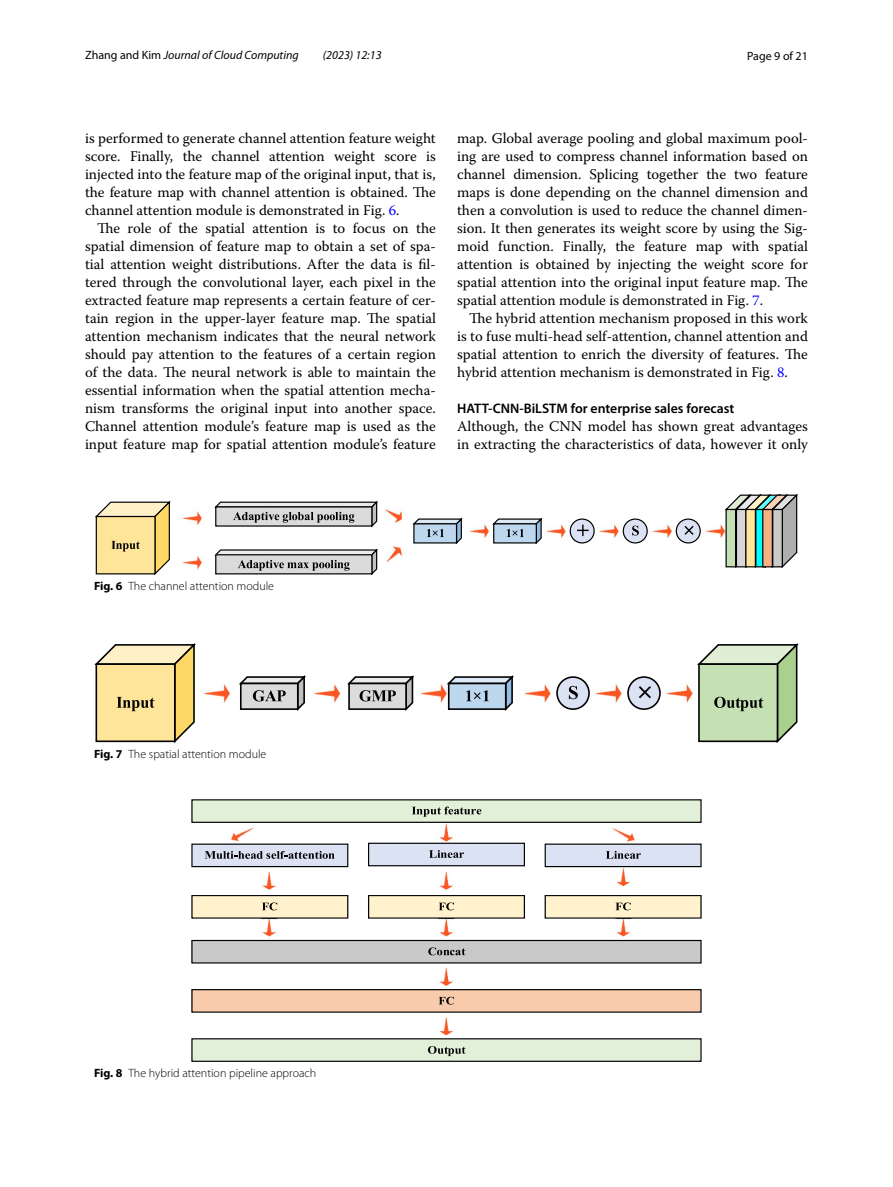
<style>
.page{position:relative;width:893px;height:1187px;background:#fff}
.page>*{position:absolute;margin:0;border:0;box-sizing:border-box;transform-origin:0 0}
.t1{font:14.7px/18px "Warnock Pro";color:#000;text-align:justify}
.t2{font:600 13.8px "Myriad Pro";color:#000}
.t3{font:300 12px "Myriad Pro";color:#000}
.t4{font:italic 12px "Myriad Pro";color:#000}
.t5{font:12px "Myriad Pro";color:#000}
.s1{font-style:normal}
.s2{color:#00f}
.s3{font-weight:700}
</style>
<div class="page">
<img style="left:182px;top:509px;width:542px;height:61px">
<svg style="left:95px;top:501px;width:76px;height:74px;background:#e2ce8f"></svg>
<svg style="left:214px;top:501px;width:165px;height:26px;background:#a7a7a7"></svg>
<svg style="left:214px;top:547px;width:165px;height:28px;background:#b2b2b2"></svg>
<svg style="left:412px;top:516px;width:52px;height:28px"></svg>
<svg style="left:492px;top:516px;width:52px;height:28px"></svg>
<svg style="left:570px;top:519px;width:24px;height:24px"></svg>
<div style="left:570px;top:518px;width:25px;height:25px;border:1px solid #000;border-radius:50%"></div>
<svg style="left:577px;top:524px;width:12px;height:12px"></svg>
<div style="left:623px;top:519px;width:24px;height:24px;background:#dae2f3;border-radius:50%"></div>
<div style="left:623px;top:518px;width:25px;height:25px;border:1px solid #000;border-radius:50%"></div>
<svg style="left:632px;top:525px;width:7px;height:10px"></svg>
<div style="left:676px;top:519px;width:24px;height:24px;background:#dae2f3;border-radius:50%"></div>
<div style="left:676px;top:518px;width:25px;height:25px;border:1px solid #000;border-radius:50%"></div>
<svg style="left:684px;top:526px;width:10px;height:9px"></svg>
<svg style="left:724px;top:494px;width:74px;height:74px;background:#a3af9d"></svg>
<div style="left:773px;top:509px;width:9px;height:58px;background:#c9c9c9"></div>
<div style="left:772px;top:509px;width:11px;height:58px;border:1px solid #000"></div>
<img style="left:203px;top:682px;width:490px;height:22px">
<svg style="left:94px;top:643px;width:102px;height:100px;background:#e1cd8f"></svg>
<svg style="left:238px;top:675px;width:70px;height:36px;background:#adadad"></svg>
<svg style="left:447px;top:675px;width:67px;height:36px;background:#9bacbb"></svg>
<div style="left:557px;top:677px;width:32px;height:32px;background:#dae2f3;border-radius:50%"></div>
<div style="left:556px;top:676px;width:34px;height:34px;border:2px solid #000;border-radius:50%"></div>
<svg style="left:569px;top:685px;width:9px;height:14px"></svg>
<div style="left:628px;top:677px;width:32px;height:32px;background:#dae2f3;border-radius:50%"></div>
<div style="left:627px;top:676px;width:34px;height:34px;border:2px solid #000;border-radius:50%"></div>
<svg style="left:639px;top:686px;width:12px;height:12px"></svg>
<svg style="left:347px;top:675px;width:69px;height:36px;background:#a9a9a9"></svg>
<svg style="left:697px;top:643px;width:102px;height:100px;background:#b4caa5"></svg>
<img style="left:228px;top:822px;width:411px;height:213px">
<svg style="left:545px;top:895px;width:157px;height:23px;background:#e6dbb8"></svg>
<svg style="left:191px;top:895px;width:157px;height:23px;background:#e6dab8"></svg>
<svg style="left:368px;top:895px;width:157px;height:23px;background:#e6dab8"></svg>
<div style="left:192px;top:940px;width:509px;height:22px;background:#c9c9c9"></div>
<div style="left:191px;top:939px;width:511px;height:24px;border:1px solid #000"></div>
<svg style="left:428px;top:947px;width:37px;height:8px"></svg>
<div style="left:192px;top:989px;width:509px;height:23px;background:#f7cbac"></div>
<div style="left:191px;top:988px;width:511px;height:24px;border:1px solid #000"></div>
<svg style="left:439px;top:996px;width:15px;height:8px"></svg>
<div style="left:192px;top:799px;width:509px;height:23px;background:#e2efd9"></div>
<svg style="left:412px;top:806px;width:69px;height:10px"></svg>
<div style="left:192px;top:844px;width:156px;height:22px;background:#dae2f3"></div>
<div style="left:191px;top:843px;width:157px;height:24px;border:1px solid #000"></div>
<svg style="left:205px;top:851px;width:129px;height:7px"></svg>
<div style="left:368px;top:842px;width:157px;height:24px;background:#dae2f3;border:1px solid #000"></div>
<svg style="left:429px;top:850px;width:35px;height:7px"></svg>
<div style="left:545px;top:844px;width:156px;height:22px;background:#dae2f3"></div>
<div style="left:545px;top:843px;width:157px;height:24px;border:1px solid #000"></div>
<svg style="left:606px;top:851px;width:35px;height:7px"></svg>
<div style="left:192px;top:1038px;width:509px;height:23px;background:#e2efd9"></div>
<svg style="left:428px;top:1046px;width:37px;height:9px"></svg>
<p class="t4" style="left:85px;top:48px;width:215px"><span class="s1">Zhang and Kim</span> Journal of Cloud Computing</p>
<p class="t4" style="left:323px;top:48px;width:60px">(2023) 12:13</p>
<p class="t5" style="left:747px;top:48px;width:62px">Page 9 of 21</p>
<p class="t1" style="left:85px;top:128px;width:352px">is performed to generate channel attention feature weight score. Finally, the channel attention weight score is injected into the feature map of the original input, that is, the feature map with channel attention is obtained. The channel attention module is demonstrated in Fig. <span class="s2">6</span>.</p>
<p class="t1" style="left:85px;top:218px;width:352px;text-indent:12px">The role of the spatial attention is to focus on the spatial dimension of feature map to obtain a set of spa&shy;tial attention weight distributions. After the data is fil&shy;tered through the convolutional layer, each pixel in the extracted feature map represents a certain feature of cer&shy;tain region in the upper-layer feature map. The spatial attention mechanism indicates that the neural network should pay attention to the features of a certain region of the data. The neural network is able to maintain the essential information when the spatial attention mecha&shy;nism transforms the original input into another space.<br>Channel attention module’s feature map is used as the input feature map for spatial attention module’s feature</p>
<p class="t1" style="left:457px;top:128px;width:352px">map. Global average pooling and global maximum pool&shy;ing are used to compress channel information based on channel dimension. Splicing together the two feature maps is done depending on the channel dimension and then a convolution is used to reduce the channel dimen&shy;sion. It then generates its weight score by using the Sig&shy;moid function. Finally, the feature map with spatial attention is obtained by injecting the weight score for spatial attention into the original input feature map. The spatial attention module is demonstrated in Fig. <span class="s2">7</span>.</p>
<p class="t1" style="left:457px;top:308px;width:352px;text-indent:12px">The hybrid attention mechanism proposed in this work is to fuse multi-head self-attention, channel attention and spatial attention to enrich the diversity of features. The hybrid attention mechanism is demonstrated in Fig. <span class="s2">8</span>.</p>
<p class="t2" style="left:457px;top:399px;width:279px">HATT‑CNN‑BiLSTM for enterprise sales forecast</p>
<p class="t1" style="left:457px;top:416px;width:352px">Although, the CNN model has shown great advantages in extracting the characteristics of data, however it only</p>
<p class="t3" style="left:94px;top:580px;width:182px"><span class="s3">Fig. 6</span> The channel attention module</p>
<p class="t3" style="left:94px;top:747px;width:174px"><span class="s3">Fig. 7</span> The spatial attention module</p>
<p class="t3" style="left:94px;top:1066px;width:224px"><span class="s3">Fig. 8</span> The hybrid attention pipeline approach</p>
</div>
